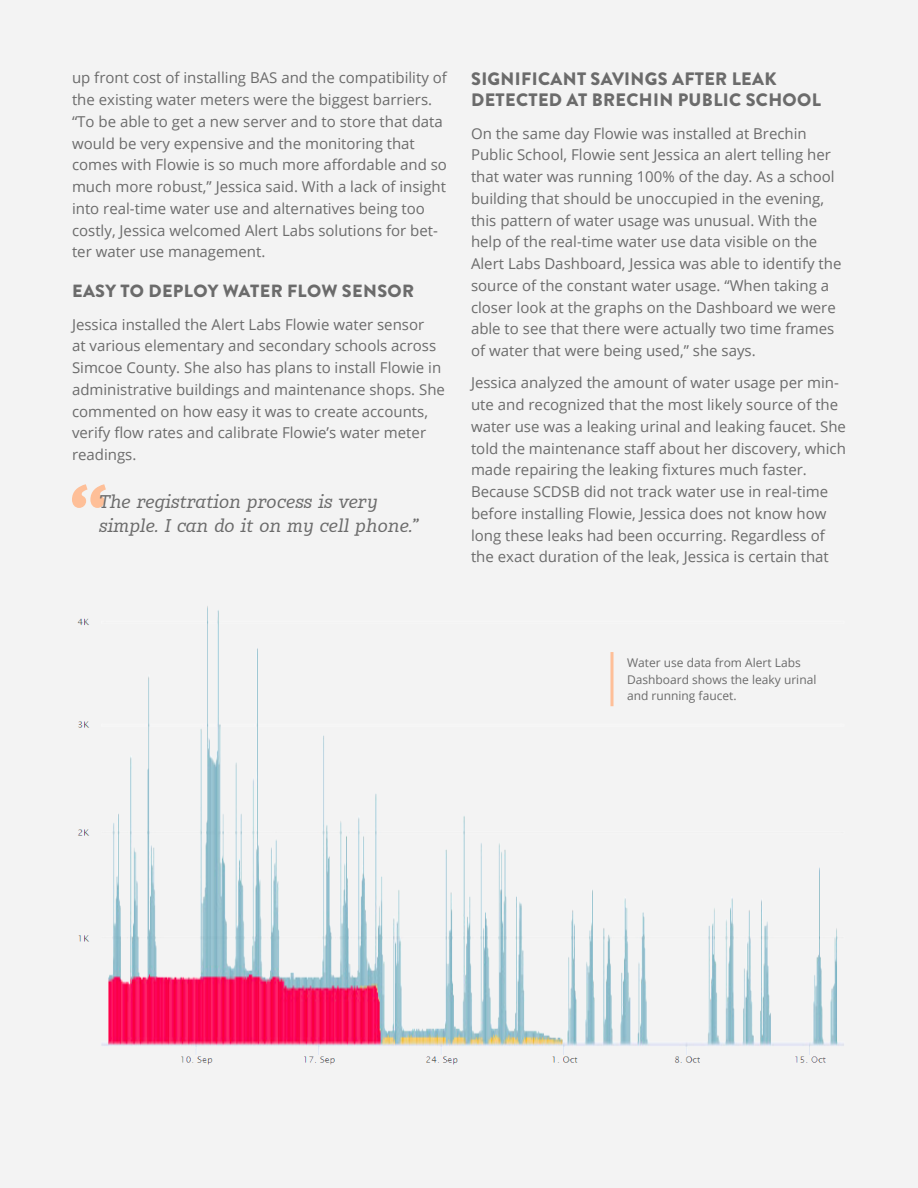
<style>
.page{position:relative;width:918px;height:1188px;background:#f3f3f3}
.page>*{position:absolute;margin:0;border:0;box-sizing:border-box;transform-origin:0 0}
.Pullquote{font:700 85.2px "Karbid Slab Pro";color:#febf98}
.Pullquote-2{font:italic 18px/24px "Karbid Slab Pro";color:#6b6b6b}
.Subhead{font:900 18px/21.8px "Brandon Grotesque";letter-spacing:.02em;color:#6b6b6b}
.Subhead-2{font:900 17.7px "Brandon Grotesque";letter-spacing:.02em;color:#6b6b6b}
.Copy{font:15px/21.8px "Open Sans";color:#6b6b6b}
.Stat_Label{font:12px/16.5px "Open Sans";color:#6b6b6b}
</style>
<div class="page">
<img style="left:101px;top:606px;width:743px;height:443px">
<svg style="left:610px;top:652px;width:4px;height:54px"></svg>
<img style="left:78px;top:935px;width:12px;height:7px">
<img style="left:77px;top:829px;width:13px;height:7px">
<img style="left:77px;top:721px;width:13px;height:7px">
<img style="left:77px;top:618px;width:13px;height:7px">
<img style="left:181px;top:1049px;width:645px;height:16px">
<p class="Copy" style="left:72px;top:67px;width:377px">up front cost of installing BAS and the compatibility of the existing water meters were the biggest barriers. “To be able to get a new server and to store that data would be very expensive and the monitoring that comes with Flowie is so much more affordable and so much more robust,” Jessica said. With a lack of insight into real-time water use and alternatives being too costly, Jessica welcomed Alert Labs solutions for bet&shy;ter water use management.</p>
<p class="Subhead-2" style="left:72px;top:279px;width:344px">EASY TO DEPLOY WATER FLOW SENSOR</p>
<p class="Copy" style="left:72px;top:313px;width:374px">Jessica installed the Alert Labs Flowie water sensor<br>at various elementary and secondary schools across Simcoe County. She also has plans to install Flowie in administrative buildings and maintenance shops. She commented on how easy it was to create accounts, verify flow rates and calibrate Flowie’s water meter readings.</p>
<p class="Pullquote" style="left:66px;top:461px;width:46px">“</p>
<p class="Pullquote-2" style="left:99px;top:489px;width:322px">The registration process is very simple. I can do it on my cell phone.”</p>
<p class="Subhead" style="left:471px;top:68px;width:351px">SIGNIFICANT SAVINGS AFTER LEAK<br>DETECTED AT BRECHIN PUBLIC SCHOOL</p>
<p class="Copy" style="left:471px;top:122px;width:372px">On the same day Flowie was installed at Brechin Public School, Flowie sent Jessica an alert telling her that water was running 100% of the day. As a school building that should be unoccupied in the evening, this pattern of water usage was unusual. With the help of the real-time water use data visible on the Alert Labs Dashboard, Jessica was able to identify the source of the constant water usage. “When taking a closer look at the graphs on the Dashboard we were able to see that there were actually two time frames of water that were being used,” she says.</p>
<p class="Copy" style="left:471px;top:372px;width:377px">Jessica analyzed the amount of water usage per min&shy;ute and recognized that the most likely source of the water use was a leaking urinal and leaking faucet. She told the maintenance staff about her discovery, which made repairing the leaking fixtures much faster.<br>Because SCDSB did not track water use in real-time before installing Flowie, Jessica does not know how long these leaks had been occurring. Regardless of the exact duration of the leak, Jessica is certain that</p>
<p class="Stat_Label" style="left:627px;top:654px;width:191px">Water use data from Alert Labs<br>Dashboard shows the leaky urinal and running faucet.</p>
</div>
